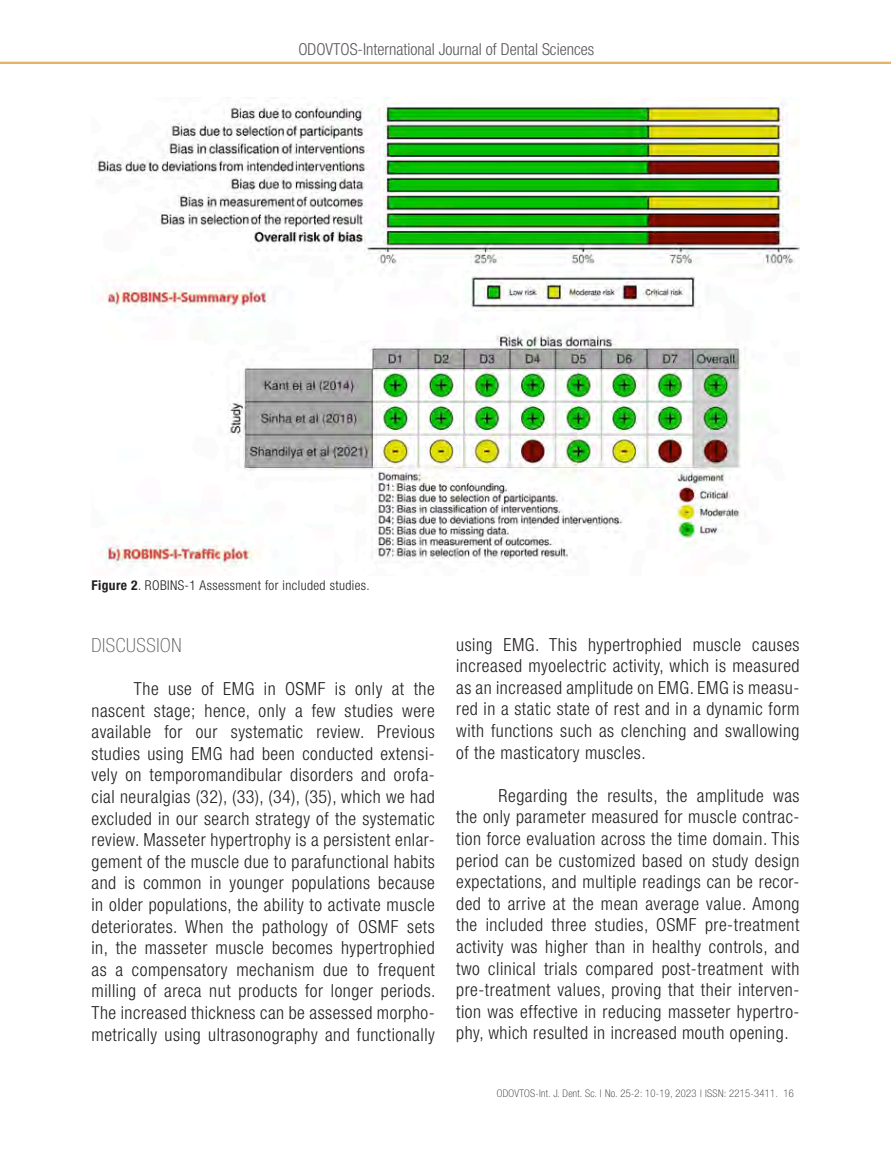
<style>
.page{position:relative;width:891px;height:1161px;background:#fff}
.page>*{position:absolute;margin:0;border:0;box-sizing:border-box;transform-origin:0 0}
.Subtitulo_1{font:100 condensed 19.5px "Helvetica Neue LT Std";letter-spacing:.03em;color:#57585a}
.Texto_general_con_sa{font:300 condensed 18px/21.6px "Helvetica Neue LT Std";letter-spacing:.03em;color:#231f20;text-align:justify}
.t1{font:300 condensed 16.5px "Helvetica Neue LT Std";color:#57585a}
.fuentes_de_tablas{font:300 condensed 13.5px "Helvetica Neue LT Std";letter-spacing:.03em;color:#231f20}
.t2{font:100 condensed 10.5px "Helvetica Neue LT Std";letter-spacing:.03em;color:#231f20}
.s1{font-weight:700}
</style>
<div class="page">
<hr style="left:0;top:62px;width:891px;height:2px;background:#e4b364">
<img style="left:91px;top:98px;width:709px;height:472px">
<p class="t1" style="left:298px;top:40px;width:297px">ODOVTOS-International Journal of Dental Sciences</p>
<p class="fuentes_de_tablas" style="left:91px;top:578px;width:280px"><span class="s1">Figure 2</span>. ROBINS-1 Assessment for included studies.</p>
<p class="Subtitulo_1" style="left:91px;top:634px;width:92px">DISCUSSION</p>
<p class="Texto_general_con_sa" style="left:91px;top:678px;width:346px;text-indent:43px">The use of EMG in OSMF is only at the nascent stage; hence, only a few studies were available for our systematic review. Previous studies using EMG had been conducted extensi&shy;vely on temporomandibular disorders and orofa&shy;cial neuralgias (32), (33), (34), (35), which we had excluded in our search strategy of the systematic review. Masseter hypertrophy is a persistent enlar&shy;gement of the muscle due to parafunctional habits and is common in younger populations because in older populations, the ability to activate muscle deteriorates. When the pathology of OSMF sets in, the masseter muscle becomes hypertrophied as a compensatory mechanism due to frequent milling of areca nut products for longer periods.<br>The increased thickness can be assessed morpho&shy;metrically using ultrasonography and functionally</p>
<p class="Texto_general_con_sa" style="left:456px;top:633px;width:345px">using EMG. This hypertrophied muscle causes increased myoelectric activity, which is measured as an increased amplitude on EMG. EMG is measu&shy;red in a static state of rest and in a dynamic form with functions such as clenching and swallowing of the masticatory muscles.</p>
<p class="Texto_general_con_sa" style="left:456px;top:785px;width:345px;text-indent:43px">Regarding the results, the amplitude was the only parameter measured for muscle contrac&shy;tion force evaluation across the time domain. This period can be customized based on study design expectations, and multiple readings can be recor&shy;ded to arrive at the mean average value. Among the included three studies, OSMF pre-treatment activity was higher than in healthy controls, and two clinical trials compared post-treatment with pre-treatment values, proving that their interven&shy;tion was effective in reducing masseter hypertro&shy;phy, which resulted in increased mouth opening.</p>
<p class="t2" style="left:497px;top:1088px;width:298px">ODOVTOS-Int. J. Dent. Sc. | No. 25-2: 10-19, 2023 | ISSN: 2215-3411. 16</p>
</div>
